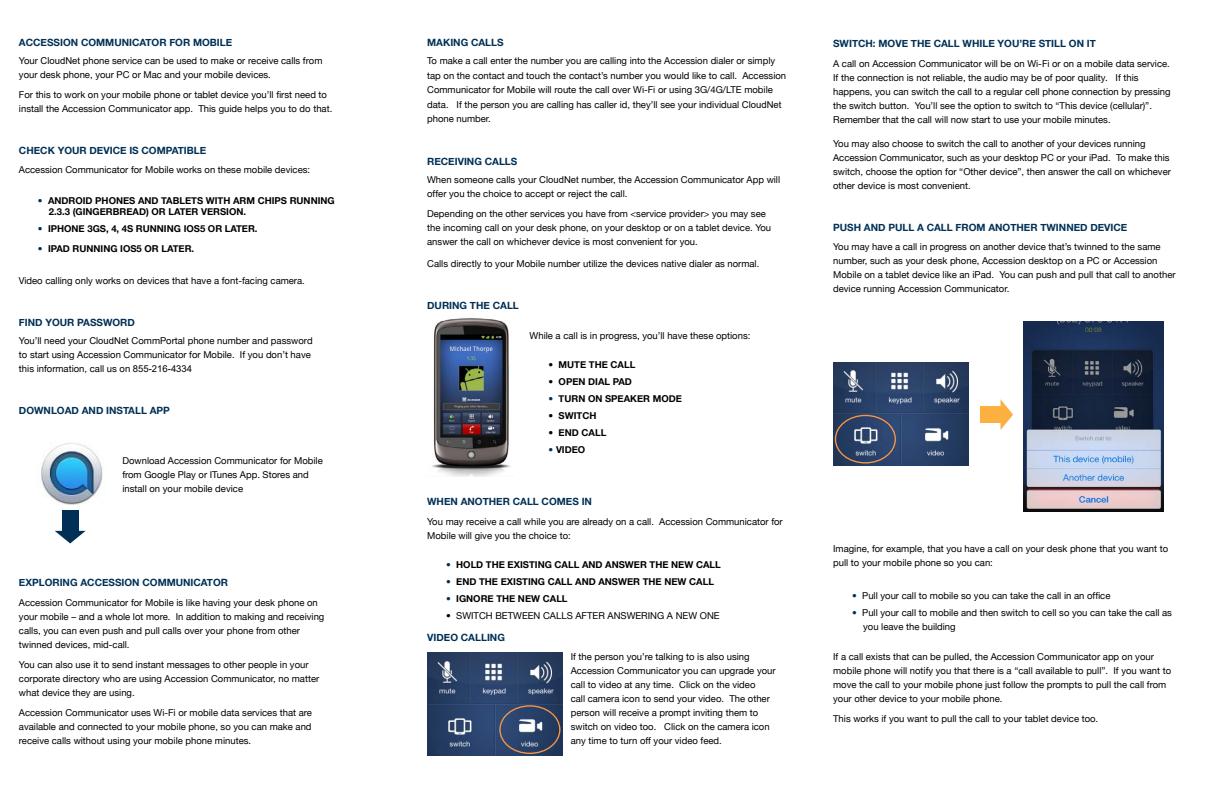
<style>
.page{position:relative;width:1224px;height:792px;background:#fff}
.page>*{position:absolute;margin:0;border:0;box-sizing:border-box;transform-origin:0 0}
.t1{font:700 10px "Helvetica Neue";color:#003055}
.t2{font:9.5px/14px "Helvetica Neue";color:#000}
.t3{font:700 9.5px/11px "Helvetica Neue";color:#000}
.s1{font-family:"Arial"}
.s2{color:#003055}
</style>
<div class="page">
<img style="left:41px;top:443px;width:62px;height:62px">
<img style="left:432px;top:318px;width:78px;height:159px">
<img style="left:427px;top:653px;width:135px;height:103px">
<svg style="left:499px;top:705px;width:61px;height:49px;background:#475470"></svg>
<img style="left:834px;top:362px;width:135px;height:103px">
<svg style="left:835px;top:415px;width:61px;height:49px;background:#43506d"></svg>
<img style="left:1023px;top:322px;width:141px;height:190px">
<div style="left:62px;top:510px;width:17px;height:21px;background:#003055"></div>
<svg style="left:55px;top:531px;width:31px;height:12px"></svg>
<div style="left:980px;top:406px;width:21px;height:17px;background:#fbb040"></div>
<svg style="left:1001px;top:400px;width:12px;height:30px"></svg>
<p class="t1" style="left:19px;top:37px;width:215px">ACCESSION COMMUNICATOR FOR MOBILE</p>
<p class="t2" style="left:19px;top:54px;width:305px">Your <span class="s1">CloudNet</span> phone service can be used to make or receive calls from your desk phone, your PC or Mac and your mobile devices.</p>
<p class="t2" style="left:19px;top:88px;width:315px">For this to work on your mobile phone or tablet device you’ll first need to install the Accession Communicator app. This guide helps you to do that.</p>
<p class="t1" style="left:19px;top:144px;width:189px">CHECK YOUR DEVICE IS COMPATIBLE</p>
<p class="t2" style="left:19px;top:163px;width:293px">Accession Communicator for Mobile works on these mobile devices:</p>
<p class="t3" style="left:49px;top:195px;width:287px;text-indent:-11px"><span class="s2">•</span> ANDROID PHONES AND TABLETS WITH ARM CHIPS RUNNING<br>2.3.3 (GINGERBREAD) OR LATER VERSION.</p>
<p class="t3" style="left:38px;top:223px;width:221px"><span class="s2">•</span> IPHONE 3GS, 4, 4S RUNNING IOS5 OR LATER.</p>
<p class="t3" style="left:38px;top:243px;width:158px"><span class="s2">•</span> IPAD RUNNING IOS5 OR LATER.</p>
<p class="t2" style="left:19px;top:274px;width:287px">Video calling only works on devices that have a font-facing camera.</p>
<p class="t1" style="left:19px;top:317px;width:117px">FIND YOUR PASSWORD</p>
<p class="t2" style="left:19px;top:334px;width:295px">You’ll need your <span class="s1">CloudNet</span> CommPortal phone number and password to start using Accession Communicator for Mobile. If you don’t have this information, call us on <span class="s1">855-216-4334</span></p>
<p class="t1" style="left:19px;top:404px;width:152px">DOWNLOAD AND INSTALL APP</p>
<p class="t2" style="left:122px;top:454px;width:202px">Download Accession Communicator for Mobile from Google Play or ITunes App. Stores and install on your mobile device</p>
<p class="t1" style="left:19px;top:577px;width:211px">EXPLORING ACCESSION COMMUNICATOR</p>
<p class="t2" style="left:19px;top:595px;width:307px">Accession Communicator for Mobile is like having your desk phone on your mobile – and a whole lot more. In addition to making and receiving calls, you can even push and pull calls over your phone from other twinned devices, mid-call.</p>
<p class="t2" style="left:19px;top:657px;width:302px">You can also use it to send instant messages to other people in your corporate directory who are using Accession Communicator, no matter what device they are using.</p>
<p class="t2" style="left:19px;top:705px;width:294px;text-align:justify">Accession Communicator uses Wi-Fi or mobile data services that are available and connected to your mobile phone, so you can make and receive calls without using your mobile phone minutes.</p>
<p class="t1" style="left:427px;top:37px;width:78px">MAKING CALLS</p>
<p class="t2" style="left:427px;top:54px;width:360px;line-height:14.5px">To make a call enter the number you are calling into the Accession dialer or simply tap on the contact and touch the contact’s number you would like to call. Accession Communicator for Mobile will route the call over Wi-Fi or using 3G/4G/LTE mobile data. If the person you are calling has caller id, they’ll see your individual <span class="s1">CloudNet </span>phone number.</p>
<p class="t1" style="left:427px;top:156px;width:92px">RECEIVING CALLS</p>
<p class="t2" style="left:427px;top:173px;width:355px">When someone calls your <span class="s1">CloudNet</span> number, the Accession Communicator App will offer you the choice to accept or reject the call.</p>
<p class="t2" style="left:427px;top:207px;width:346px">Depending on the other services you have from &lt;service provider&gt; you may see the incoming call on your desk phone, on your desktop or on a tablet device. You answer the call on whichever device is most convenient for you.</p>
<p class="t2" style="left:427px;top:256px;width:334px">Calls directly to your Mobile number utilize the devices native dialer as normal.</p>
<p class="t1" style="left:427px;top:299px;width:93px">DURING THE CALL</p>
<p class="t2" style="left:530px;top:328px;width:222px">While a call is in progress, you’ll have these options:</p>
<p class="t3" style="left:549px;top:359px;width:88px">• MUTE THE CALL</p>
<p class="t3" style="left:549px;top:376px;width:85px">• OPEN DIAL PAD</p>
<p class="t3" style="left:549px;top:393px;width:135px"><span class="s2">•</span> TURN ON SPEAKER MODE</p>
<p class="t3" style="left:549px;top:410px;width:49px">• SWITCH</p>
<p class="t3" style="left:549px;top:427px;width:59px">• END CALL</p>
<p class="t3" style="left:549px;top:444px;width:38px"><span class="s2">•</span> VIDEO</p>
<p class="t1" style="left:427px;top:496px;width:166px">WHEN ANOTHER CALL COMES IN</p>
<p class="t2" style="left:427px;top:514px;width:357px">You may receive a call while you are already on a call. Accession Communicator for<br>Mobile will give you the choice to:</p>
<p class="t3" style="left:446px;top:559px;width:276px"><span class="s2">•</span> HOLD THE EXISTING CALL AND ANSWER THE NEW CALL</p>
<p class="t3" style="left:446px;top:576px;width:269px"><span class="s2">•</span> END THE EXISTING CALL AND ANSWER THE NEW CALL</p>
<p class="t3" style="left:446px;top:593px;width:123px"><span class="s2">•</span> IGNORE THE NEW CALL</p>
<p class="t2" style="left:446px;top:608px;width:275px">• SWITCH BETWEEN CALLS AFTER ANSWERING A NEW ONE</p>
<p class="t1" style="left:427px;top:631px;width:79px">VIDEO CALLING</p>
<p class="t2" style="left:571px;top:649px;width:207px">If the person you’re talking to is also using Accession Communicator you can upgrade your call to video at any time. Click on the video<br>call camera icon to send your video. The other person will receive a prompt inviting them to switch on video too. Click on the camera icon any time to turn off your video feed.</p>
<p class="t1" style="left:833px;top:37px;width:264px">SWITCH: MOVE THE CALL WHILE YOU’RE STILL ON IT</p>
<p class="t2" style="left:833px;top:56px;width:339px">A call on Accession Communicator will be on Wi-Fi or on a mobile data service.<br>If the connection is not reliable, the audio may be of poor quality. If this happens, you can switch the call to a regular cell phone connection by pressing the switch button. You’ll see the option to switch to “This device (cellular)”.<br>Remember that the call will now start to use your mobile minutes.</p>
<p class="t2" style="left:833px;top:136px;width:339px">You may also choose to switch the call to another of your devices running Accession Communicator, such as your desktop PC or your iPad. To make this switch, choose the option for “Other device”, then answer the call on whichever other device is most convenient.</p>
<p class="t1" style="left:833px;top:221px;width:296px">PUSH AND PULL A CALL FROM ANOTHER TWINNED DEVICE</p>
<p class="t2" style="left:833px;top:240px;width:344px">You may have a call in progress on another device that’s twinned to the same number, such as your desk phone, Accession desktop on a PC or Accession Mobile on a tablet device like an iPad. You can push and pull that call to another device running Accession Communicator.</p>
<p class="t2" style="left:833px;top:542px;width:337px">Imagine, for example, that you have a call on your desk phone that you want to pull to your mobile phone so you can:</p>
<p class="t2" style="left:852px;top:589px;width:260px"><span class="s2">•</span> Pull your call to mobile so you can take the call in an office</p>
<p class="t2" style="left:863px;top:606px;width:310px;text-indent:-11px"><span class="s2">•</span> Pull your call to mobile and then switch to cell so you can take the call as you leave the building</p>
<p class="t2" style="left:833px;top:650px;width:340px">If a call exists that can be pulled, the Accession Communicator app on your mobile phone will notify you that there is a “call available to pull”. If you want to move the call to your mobile phone just follow the prompts to pull the call from your other device to your mobile phone.</p>
<p class="t2" style="left:833px;top:712px;width:267px">This works if you want to pull the call to your tablet device too.</p>
</div>
